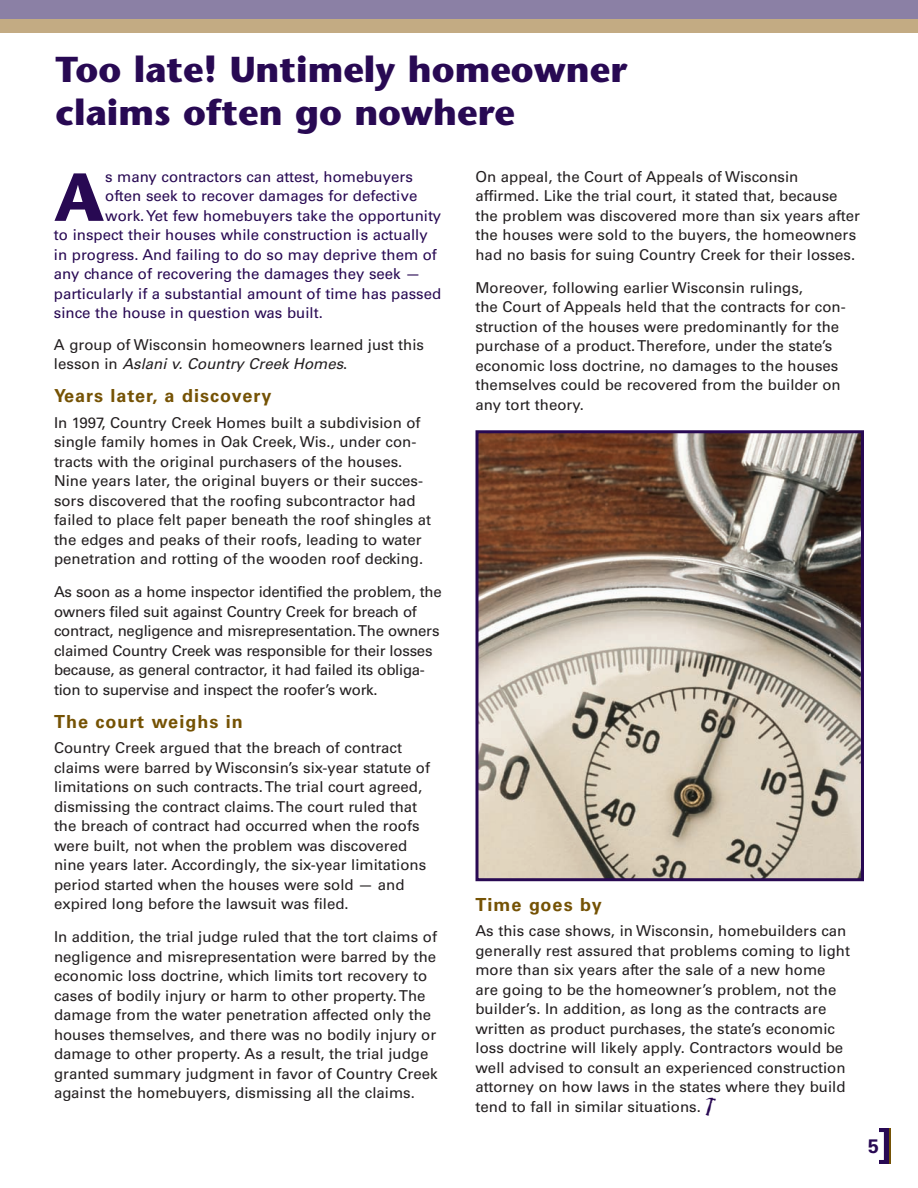
<style>
.page{position:relative;width:918px;height:1188px;background:#fff}
.page>*{position:absolute;margin:0;border:0;box-sizing:border-box;transform-origin:0 0}
.t1{font:700 67.8px "Stone Sans Std";color:#280953}
.t2{font:700 36px/43.2px "Stone Sans Std";color:#280953}
.t3{font:700 19.5px "Univers LT Std";color:#280953}
.t4{font:700 18px "Univers LT Std";letter-spacing:.055em;color:#755204}
.t5{font:15px/19.5px "Univers LT Std";color:#231f20}
.t6{font:15px "Univers LT Std";color:#280953}
.s1{font-style:italic}
.s2{font-family:"Df Incidentals Plain";font-size:18px;color:#280953}
</style>
<div class="page">
<svg style="left:879px;top:1128px;width:11px;height:36px"></svg>
<hr style="left:890px;top:1128px;width:1px;height:36px;background:#755204">
<div style="left:0;top:0;width:918px;height:33px;background:#8b80a5"></div>
<div style="left:0;top:20px;width:918px;height:13px;background:#c3ab83"></div>
<img style="left:480px;top:434px;width:380px;height:443px">
<div style="left:476px;top:430px;width:388px;height:451px;border:3px solid #280953"></div>
<h2 class="t2" style="left:56px;top:52px;width:573px">Too late! Untimely homeowner claims often go nowhere</h2>
<h1 class="t1" style="left:54px;top:171px;width:52px">A</h1>
<p class="t6" style="left:105px;top:171px;width:309px">s many contractors can attest, homebuyers</p>
<p class="t6" style="left:105px;top:191px;width:314px">often seek to recover damages for defective</p>
<p class="t6" style="left:105px;top:210px;width:338px">work.Yet few homebuyers take the opportunity</p>
<p class="t6" style="left:54px;top:230px;width:375px">to inspect their houses while construction is actually</p>
<p class="t6" style="left:54px;top:249px;width:384px">in progress. And failing to do so may deprive them of</p>
<p class="t6" style="left:54px;top:269px;width:368px">any chance of recovering the damages they seek —</p>
<p class="t6" style="left:54px;top:288px;width:389px">particularly if a substantial amount of time has passed</p>
<p class="t6" style="left:54px;top:308px;width:270px">since the house in question was built.</p>
<p class="t5" style="left:54px;top:336px;width:372px">A group of Wisconsin homeowners learned just this lesson in <span class="s1">Aslani v. Country Creek Homes</span>.</p>
<p class="t4" style="left:54px;top:389px;width:219px">Years later, a discovery</p>
<p class="t5" style="left:54px;top:414px;width:379px">In 1997, Country Creek Homes built a subdivision of single family homes in Oak Creek, Wis., under con&shy;tracts with the original purchasers of the houses.<br>Nine years later, the original buyers or their succes&shy;sors discovered that the roofing subcontractor had failed to place felt paper beneath the roof shingles at the edges and peaks of their roofs, leading to water penetration and rotting of the wooden roof decking.</p>
<p class="t5" style="left:54px;top:584px;width:389px">As soon as a home inspector identified the problem, the owners filed suit against Country Creek for breach of contract, negligence and misrepresentation.The owners claimed Country Creek was responsible for their losses because, as general contractor, it had failed its obliga&shy;tion to supervise and inspect the roofer’s work.</p>
<p class="t4" style="left:54px;top:715px;width:190px">The court weighs in</p>
<p class="t5" style="left:54px;top:740px;width:378px">Country Creek argued that the breach of contract claims were barred by Wisconsin’s six-year statute of limitations on such contracts.The trial court agreed, dismissing the contract claims.The court ruled that the breach of contract had occurred when the roofs were built, not when the problem was discovered nine years later. Accordingly, the six-year limitations period started when the houses were sold — and expired long before the lawsuit was filed.</p>
<p class="t5" style="left:54px;top:929px;width:385px">In addition, the trial judge ruled that the tort claims of negligence and misrepresentation were barred by the economic loss doctrine, which limits tort recovery to cases of bodily injury or harm to other property.The damage from the water penetration affected only the houses themselves, and there was no bodily injury or damage to other property. As a result, the trial judge granted summary judgment in favor of Country Creek against the homebuyers, dismissing all the claims.</p>
<p class="t5" style="left:476px;top:168px;width:386px">On appeal, the Court of Appeals of Wisconsin affirmed. Like the trial court, it stated that, because the problem was discovered more than six years after the houses were sold to the buyers, the homeowners had no basis for suing Country Creek for their losses.</p>
<p class="t5" style="left:476px;top:279px;width:372px">Moreover, following earlier Wisconsin rulings,<br>the Court of Appeals held that the contracts for con&shy;struction of the houses were predominantly for the purchase of a product.Therefore, under the state’s economic loss doctrine, no damages to the houses themselves could be recovered from the builder on any tort theory.</p>
<p class="t4" style="left:476px;top:898px;width:128px">Time goes by</p>
<p class="t5" style="left:476px;top:923px;width:376px">As this case shows, in Wisconsin, homebuilders can generally rest assured that problems coming to light more than six years after the sale of a new home are going to be the homeowner’s problem, not the builder’s. In addition, as long as the contracts are written as product purchases, the state’s economic loss doctrine will likely apply. Contractors would be well advised to consult an experienced construction attorney on how laws in the states where they build tend to fall in similar situations. <span class="s2">l</span></p>
<h3 class="t3" style="left:868px;top:1139px;width:12px">5</h3>
</div>
